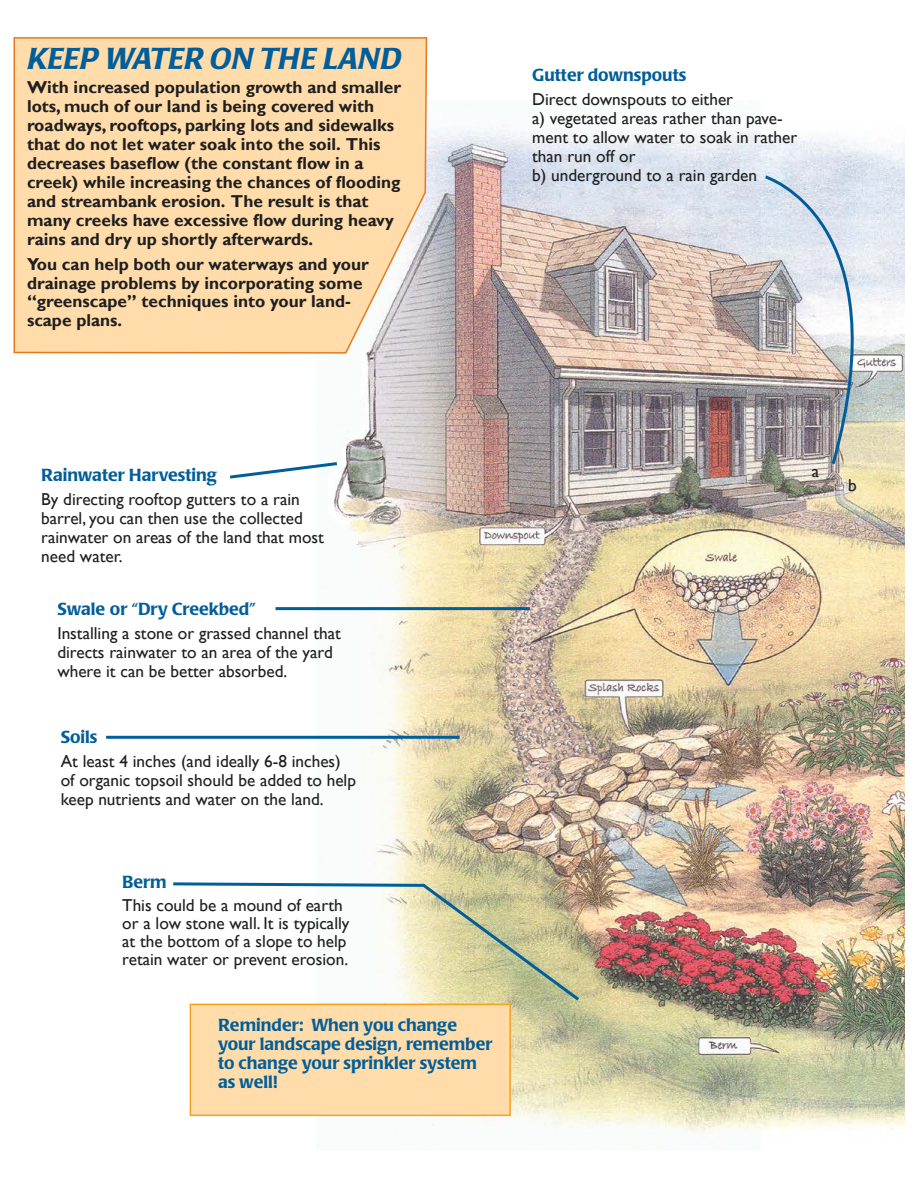
<style>
.page{position:relative;width:918px;height:1188px;background:#fff}
.page>*{position:absolute;margin:0;border:0;box-sizing:border-box;transform-origin:0 0}
.t1{font:italic 500 30px "Poppl Laudatio";letter-spacing:.02em;color:#005e9b}
.t2{font:17.25px/18.9px "Gill Sans";color:#1f1f1f}
.t3{font:700 17.25px/19px "Gill Sans";color:#1f1f1f}
.t4{font:500 17.25px/18.9px "Poppl Laudatio";color:#005e9b}
</style>
<div class="page">
<img style="left:316px;top:124px;width:588px;height:1009px">
<svg style="left:763px;top:174px;width:138px;height:293px;background:#caccce"></svg>
<svg style="left:230px;top:460px;width:110px;height:20px"></svg>
<div style="left:190px;top:1004px;width:320px;height:111px;background:#ffdcaa"></div>
<div style="left:190px;top:1004px;width:321px;height:112px;border:2px solid #f5a119"></div>
<svg style="left:13px;top:37px;width:415px;height:317px;background:#fcdaaa"></svg>
<svg style="left:173px;top:881px;width:409px;height:123px"></svg>
<hr style="left:276px;top:607px;width:254px;height:3px;background:#005e9b">
<hr style="left:106px;top:736px;width:354px;height:3px;background:#005e9b">
<h1 class="t1" style="left:27px;top:42px;width:375px">KEEP WATER ON THE LAND</h1>
<p class="t3" style="left:27px;top:78px;width:376px">With increased population growth and smaller lots, much of our land is being covered with roadways, rooftops, parking lots and sidewalks that do not let water soak into the soil. This decreases baseflow (the constant flow in a creek) while increasing the chances of flooding and streambank erosion. The result is that many creeks have excessive flow during heavy rains and dry up shortly afterwards.</p>
<p class="t3" style="left:27px;top:255px;width:343px">You can help both our waterways and your drainage problems by incorporating some “greenscape” techniques into your land&shy;scape plans.</p>
<p class="t4" style="left:532px;top:66px;width:156px">Gutter downspouts</p>
<p class="t2" style="left:532px;top:90px;width:267px">Direct downspouts to either<br>a) vegetated areas rather than pave&shy;ment to allow water to soak in rather than run off or<br>b) underground to a rain garden</p>
<p class="t4" style="left:41px;top:466px;width:177px">Rainwater Harvesting</p>
<p class="t2" style="left:41px;top:490px;width:284px">By directing rooftop gutters to a rain barrel, you can then use the collected rainwater on areas of the land that most need water.</p>
<p class="t4" style="left:57px;top:599px;width:200px">Swale or “Dry Creekbed”</p>
<p class="t2" style="left:57px;top:624px;width:285px">Installing a stone or grassed channel that directs rainwater to an area of the yard where it can be better absorbed.</p>
<p class="t4" style="left:61px;top:728px;width:38px">Soils</p>
<p class="t2" style="left:61px;top:752px;width:297px">At least 4 inches (and ideally 6-8 inches) of organic topsoil should be added to help keep nutrients and water on the land.</p>
<p class="t4" style="left:122px;top:872px;width:46px">Berm</p>
<p class="t2" style="left:122px;top:897px;width:229px;line-height:18px">This could be a mound of earth or a low stone wall. It is typically at the bottom of a slope to help retain water or prevent erosion.</p>
<p class="t4" style="left:218px;top:1016px;width:276px">Reminder: When you change your landscape design, remember to change your sprinkler system as well!</p>
<p class="t2" style="left:812px;top:462px;width:9px">a</p>
<p class="t2" style="left:848px;top:477px;width:10px">b</p>
</div>
